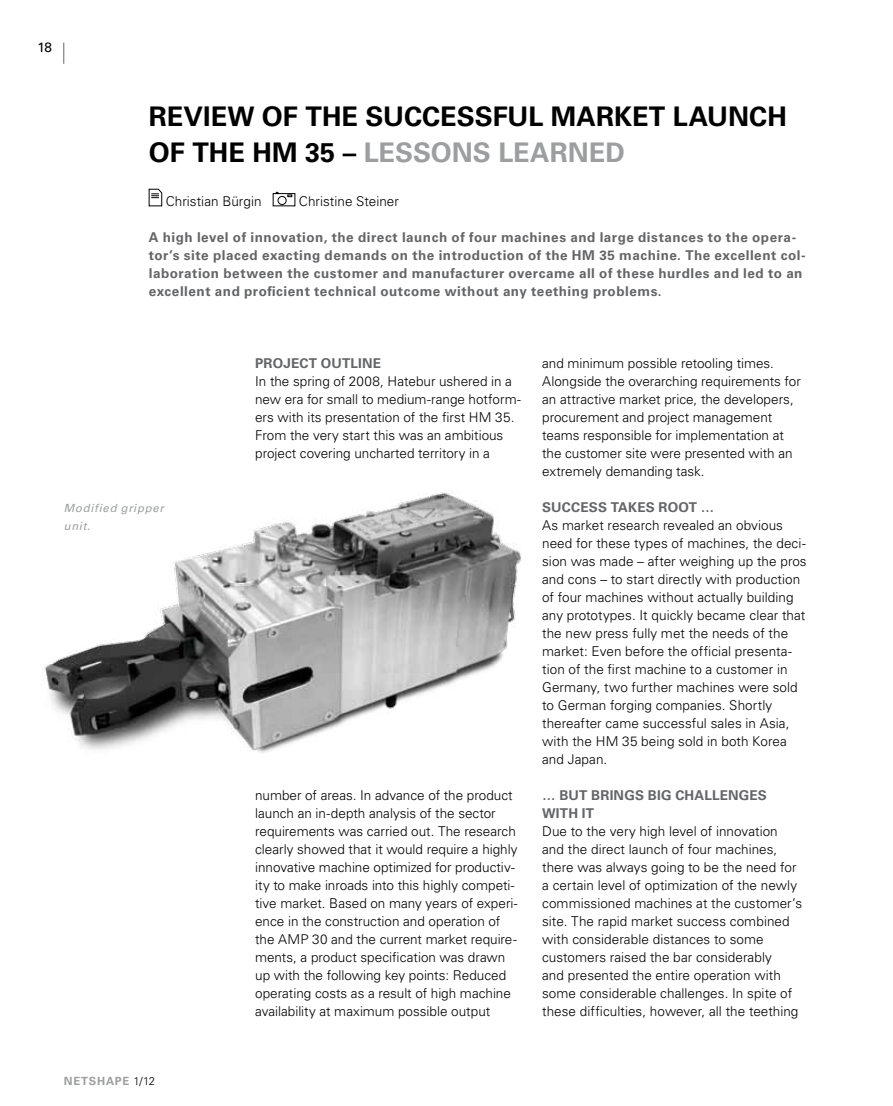
<style>
.page{position:relative;width:893px;height:1106px;background:#fff}
.page>*{position:absolute;margin:0;border:0;box-sizing:border-box;transform-origin:0 0}
.t1{font:700 27px/36px "Univers LT Std";letter-spacing:.005em;color:#000}
.t2{font:300 13.5px/18px "Univers LT Std";color:#000}
.t3{font:700 13.5px/18px "Univers LT Std";letter-spacing:.035em;color:#646567}
.t4{font:700 13.5px "Univers LT Std";letter-spacing:.01em;color:#646567}
.t5{font:13.5px "Univers LT Std";color:#000}
.t6{font:italic 11.25px/18px "Univers LT Std";letter-spacing:.065em;color:#9c9e9f}
.t7{font:700 11.25px "Univers LT Std";letter-spacing:.07em;color:#9c9e9f}
.s1{color:#9c9e9f}
.s2{font-weight:300;color:#000}
</style>
<div class="page">
<svg style="left:63px;top:43px;width:1px;height:21px"></svg>
<img style="left:44px;top:491px;width:477px;height:262px">
<svg style="left:149px;top:189px;width:14px;height:17px"></svg>
<svg style="left:273px;top:191px;width:22px;height:15px"></svg>
<p class="t5" style="left:37px;top:40px;width:16px">18</p>
<h1 class="t1" style="left:149px;top:99px;width:639px;text-indent:113px">OF THE SUCCESSFU L MARKET LAU NCH<br>OF THE HM 35 – <span class="s1">lessons learn ed</span></h1>
<p class="t2" style="left:166px;top:192px;width:97px">Christian Bürgin</p>
<p class="t2" style="left:299px;top:192px;width:101px">Christine Steiner</p>
<p class="t3" style="left:149px;top:228px;width:658px">A high level of innovation, the direct launch of four machines and large distances to the opera&shy;tor’s site placed exacting demands on the introduction of the HM 35 machine. The excellent col&shy;laboration between the customer and manufacturer overcame all of these hurdles and led to an excellent and proficient technical outcome without any teething problems.</p>
<h1 class="t1" style="left:149px;top:99px;width:37px">REVIEW</h1>
<p class="t6" style="left:64px;top:499px;width:102px">Modified gripper unit.</p>
<p class="t7" style="left:64px;top:1074px;width:93px">NETSHAPE <span class="s2">1/12</span></p>
<p class="t4" style="left:255px;top:355px;width:127px">Project outlin e</p>
<p class="t2" style="left:255px;top:372px;width:267px">In the spring of 2008, Hatebur ushered in a new era for small to medium-range hotform&shy;ers with its presentation of the first HM 35.<br>From the very start this was an ambitious project covering uncharted territory in a</p>
<p class="t2" style="left:255px;top:786px;width:264px">number of areas. In advance of the product launch an in-depth analysis of the sector requirements was carried out. The research clearly showed that it would require a highly innovative machine optimized for productiv&shy;ity to make inroads into this highly competi&shy;tive market. Based on many years of experi&shy;ence in the construction and operation of the AMP 30 and the current market require&shy;ments, a product specification was drawn up with the following key points: Reduced operating costs as a result of high machine availability at maximum possible output</p>
<p class="t2" style="left:542px;top:354px;width:260px">and minimum possible retooling times.<br>Alongside the overarching requirements for an attractive market price, the developers, procurement and project management teams responsible for implementation at the customer site were presented with an extremely demanding task.</p>
<p class="t4" style="left:542px;top:499px;width:174px">Success takes root …</p>
<p class="t2" style="left:542px;top:516px;width:266px">As market research revealed an obvious need for these types of machines, the deci&shy;sion was made – after weighing up the pros and cons – to start directly with production of four machines without actually building any prototypes. It quickly became clear that the new press fully met the needs of the market: Even before the official presenta&shy;tion of the first machine to a customer in Germany, two further machines were sold to German forging companies. Shortly thereafter came successful sales in Asia, with the HM 35 being sold in both Korea and Japan.</p>
<p class="t3" style="left:542px;top:786px;width:83px">… but brings</p>
<p class="t3" style="left:648px;top:786px;width:118px">big challenges</p>
<p class="t3" style="left:542px;top:804px;width:50px">with it</p>
<p class="t2" style="left:542px;top:822px;width:261px">Due to the very high level of innovation and the direct launch of four machines, there was always going to be the need for a certain level of optimization of the newly commissioned machines at the customer’s site. The rapid market success combined with considerable distances to some customers raised the bar considerably<br>and presented the entire operation with some considerable challenges. In spite of these difficulties, however, all the teething</p>
</div>
